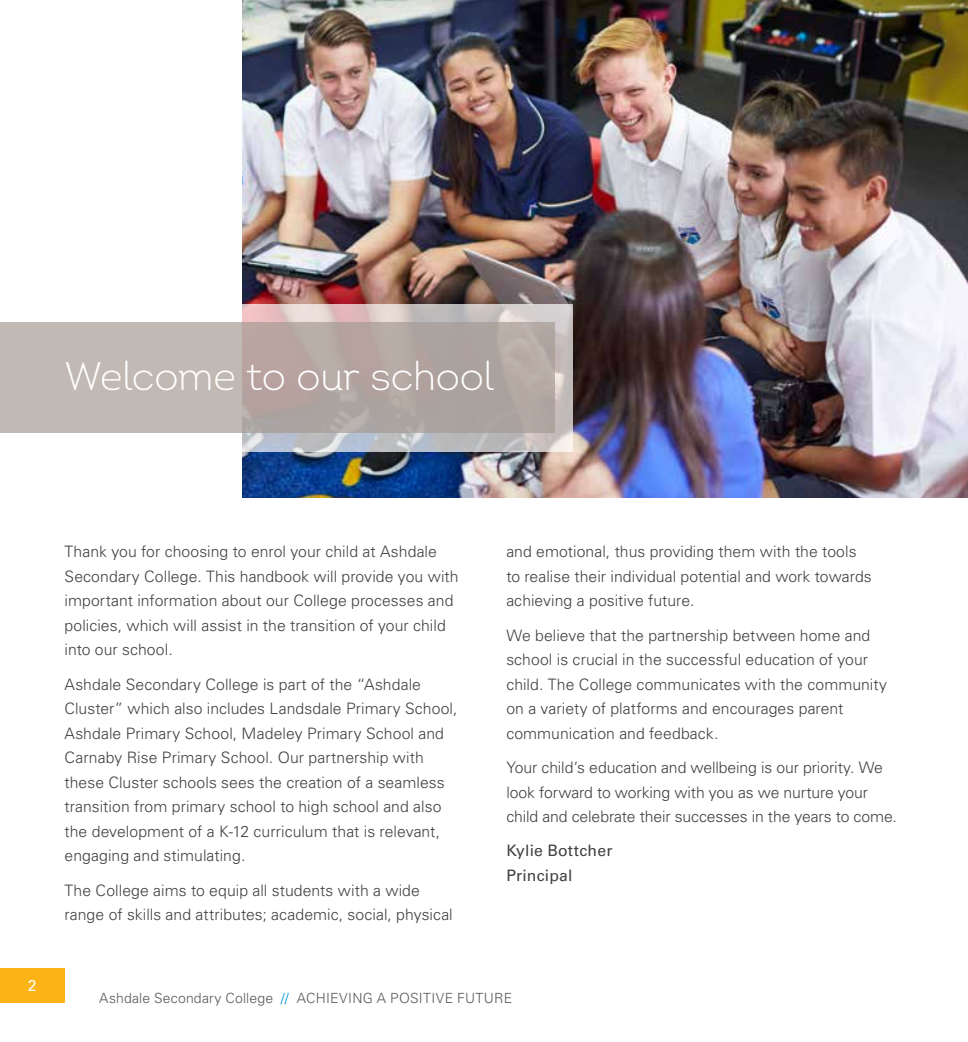
<style>
.page{position:relative;width:968px;height:1042px;background:#fff}
.page>*{position:absolute;margin:0;border:0;box-sizing:border-box;transform-origin:0 0}
.t1{font:300 39.9px "Intro";letter-spacing:-.005em;color:#fff}
.t2{font:300 15.75px/24.5px "Univers";letter-spacing:.005em;color:#414042}
.t3{font:15.75px/24.5px "Univers";letter-spacing:.01em;color:#414042}
.t4{font:15.75px "Univers";color:#fff}
.t5{font:300 14px "Univers";letter-spacing:.015em;color:#58595b}
.s1{color:#0095da}
</style>
<div class="page">
<div style="left:0;top:968px;width:64px;height:34px;background:#fcb316"></div>
<img style="left:242px;top:0;width:725px;height:498px">
<svg style="left:242px;top:304px;width:331px;height:148px;background:#cbc4c6"></svg>
<div style="left:0;top:322px;width:554px;height:111px;background:linear-gradient(to right,#c4bcb7,#aca09b)"></div>
<h1 class="t1" style="left:64px;top:351px;width:431px">Welcome to our school</h1>
<p class="t4" style="left:28px;top:976px;width:10px">2</p>
<p class="t2" style="left:64px;top:539px;width:395px">Thank you for choosing to enrol your child at Ashdale Secondary College. This handbook will provide you with important information about our College processes and policies, which will assist in the transition of your child into our school.</p>
<p class="t2" style="left:64px;top:672px;width:394px">Ashdale Secondary College is part of the “Ashdale Cluster” which also includes Landsdale Primary School, Ashdale Primary School, Madeley Primary School and Carnaby Rise Primary School. Our partnership with these Cluster schools sees the creation of a seamless transition from primary school to high school and also the development of a K-12 curriculum that is relevant, engaging and stimulating.</p>
<p class="t2" style="left:64px;top:877px;width:390px">The College aims to equip all students with a wide range of skills and attributes; academic, social, physical</p>
<p class="t2" style="left:506px;top:539px;width:367px">and emotional, thus providing them with the tools to realise their individual potential and work towards achieving a positive future.</p>
<p class="t2" style="left:506px;top:623px;width:382px">We believe that the partnership between home and school is crucial in the successful education of your child. The College communicates with the community on a variety of platforms and encourages parent communication and feedback.</p>
<p class="t2" style="left:506px;top:755px;width:392px">Your child’s education and wellbeing is our priority. We look forward to working with you as we nurture your child and celebrate their successes in the years to come.</p>
<p class="t3" style="left:506px;top:839px;width:108px">Kylie Bottcher<br>Principal</p>
<p class="t5" style="left:99px;top:990px;width:414px">Ashdale Secondary College <span class="s1">//</span> ACHIEVING A POSITIVE FUTURE</p>
</div>
